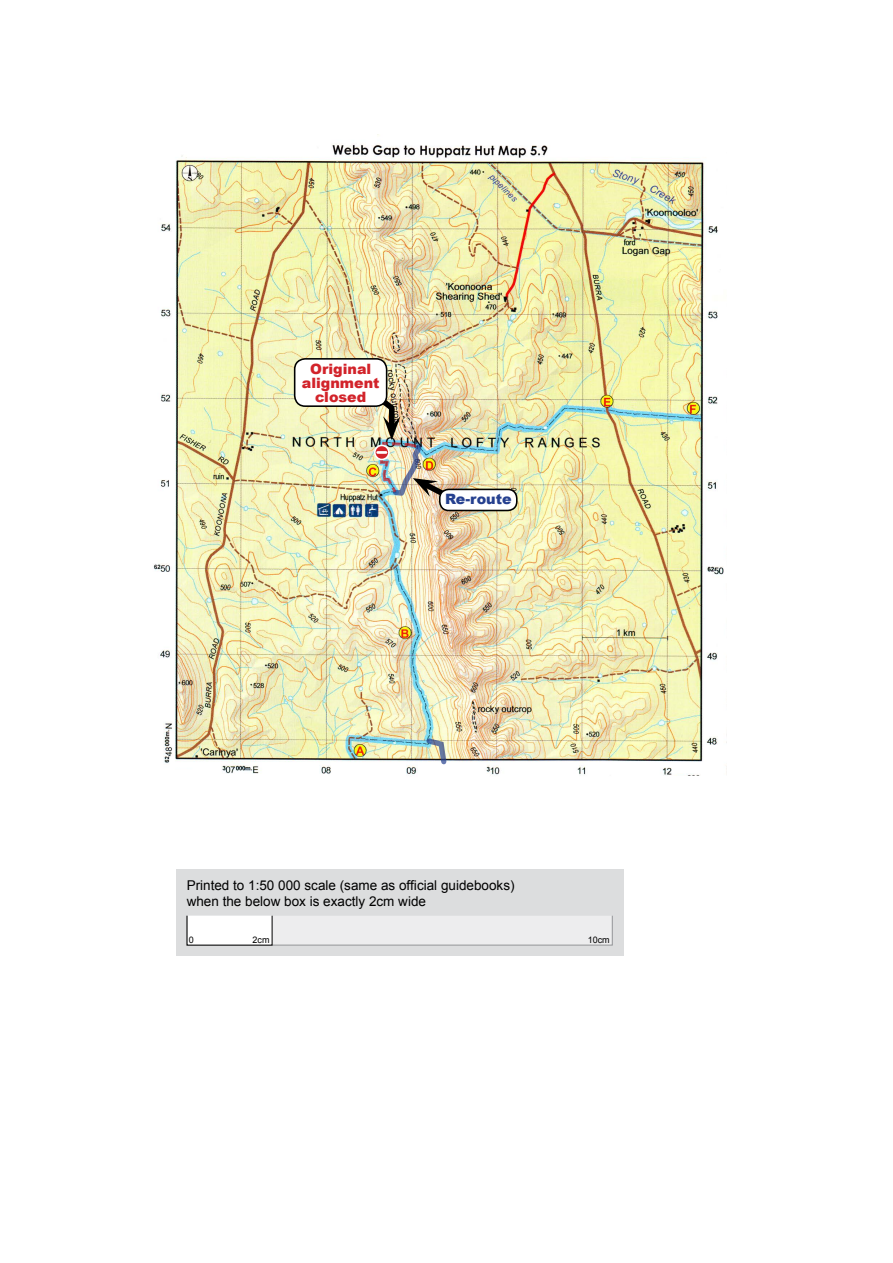
<style>
.page{position:relative;width:893px;height:1263px;background:#fff}
.page>*{position:absolute;margin:0;border:0;box-sizing:border-box;transform-origin:0 0}
.t1{font:900 14.25px/14.2px "Arial";color:#d2232a;text-align:center}
.t2{font:900 14.25px "Arial";color:#25408f}
.t3{font:13.5px/16.2px "Arial";color:#000}
.t4{font:9px "Arial";color:#000}
</style>
<div class="page">
<img style="left:153px;top:134px;width:574px;height:642px">
<svg style="left:423px;top:735px;width:27px;height:31px"></svg>
<div style="left:176px;top:869px;width:447px;height:87px;background:#dcddde"></div>
<svg style="left:186px;top:915px;width:427px;height:31px;background:#eaeaeb"></svg>
<div style="left:440px;top:489px;width:77px;height:21px;background:#fff;border-radius:9px"></div>
<div style="left:439px;top:489px;width:79px;height:22px;border:2px solid #000;border-radius:9px"></div>
<img style="left:354px;top:377px;width:97px;height:124px">
<div style="left:295px;top:359px;width:92px;height:47px;background:#fff;border-radius:11px"></div>
<div style="left:294px;top:358px;width:93px;height:49px;border:2px solid #000;border-radius:11px"></div>
<p class="t1" style="left:302px;top:361px;width:79px">Original alignment closed</p>
<p class="t2" style="left:445px;top:489px;width:68px">Re-route</p>
<p class="t3" style="left:187px;top:877px;width:329px">Printed to 1:50 000 scale (same as official guidebooks) when the below box is exactly 2cm wide</p>
<p class="t4" style="left:189px;top:934px;width:7px">0</p>
<p class="t4" style="left:253px;top:934px;width:19px">2cm</p>
<p class="t4" style="left:588px;top:934px;width:24px">10cm</p>
</div>
